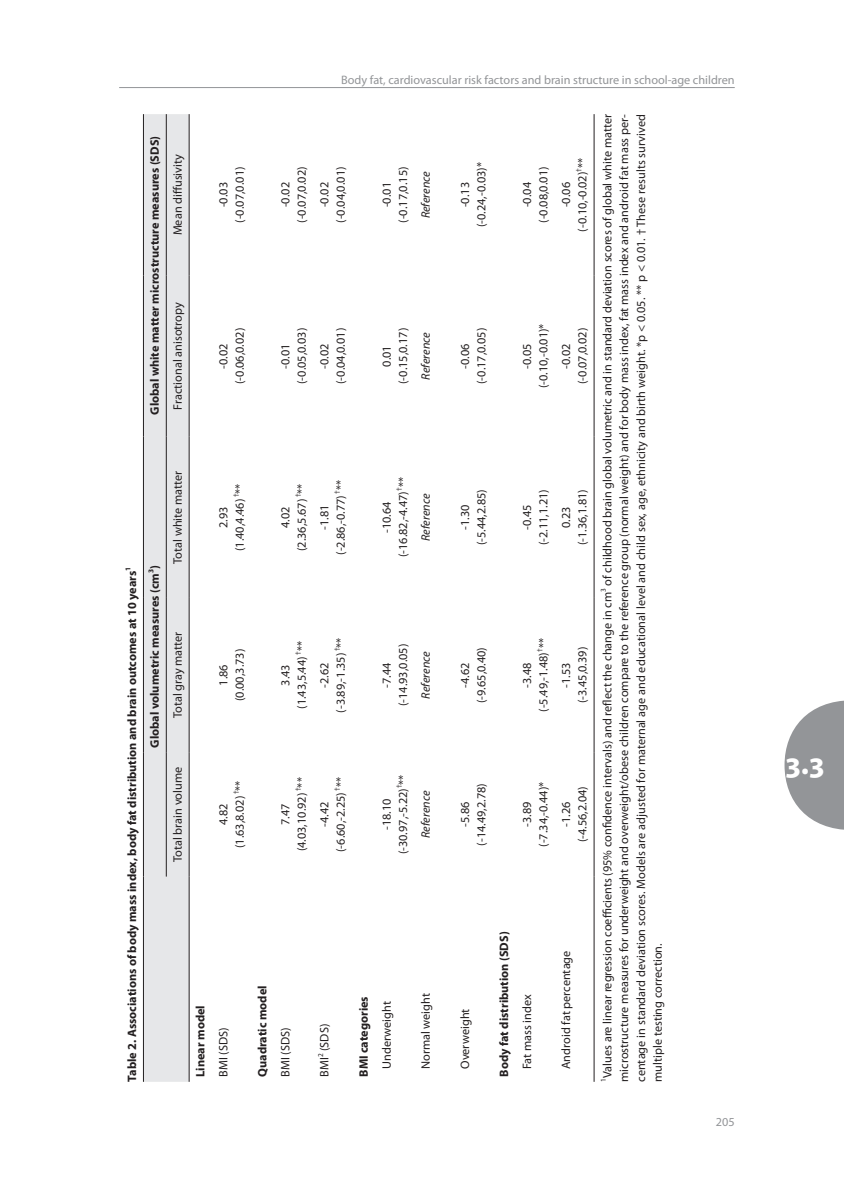
<style>
.page{position:relative;width:844px;height:1191px;background:#fff}
.page>*{position:absolute;margin:0;border:0;box-sizing:border-box;transform-origin:0 0}
.t1{font:700 31.5px "Myriad Pro";color:#fff}
.t2{font:12.25px/16.3px "Myriad Pro";color:#231f20;text-align:center}
.t3{font:700 12.25px/22.8px "Myriad Pro";color:#231f20;text-align:right}
.t4{font:12.25px "Myriad Pro";color:#939598}
.t5{font:italic 12.25px "Myriad Pro";color:#231f20}
</style>
<div class="page">
<hr style="left:119px;top:87px;width:615px;height:1px;background:#939598">
<svg style="left:784px;top:700px;width:59px;height:130px"></svg>
<div style="left:144px;top:114px;width:45px;height:967px;background:#e6e7e9"></div>
<hr style="left:189px;top:876px;width:1px;height:205px;background:#231f20">
<hr style="left:189px;top:752px;width:1px;height:124px;background:#231f20">
<hr style="left:189px;top:598px;width:1px;height:154px;background:#231f20">
<hr style="left:189px;top:436px;width:1px;height:162px;background:#231f20">
<hr style="left:189px;top:275px;width:1px;height:161px;background:#231f20">
<hr style="left:189px;top:114px;width:1px;height:161px;background:#231f20">
<hr style="left:143px;top:876px;width:1px;height:205px;background:#231f20">
<hr style="left:143px;top:752px;width:1px;height:124px;background:#231f20">
<hr style="left:143px;top:598px;width:1px;height:154px;background:#231f20">
<hr style="left:143px;top:436px;width:1px;height:162px;background:#231f20">
<hr style="left:143px;top:275px;width:1px;height:161px;background:#231f20">
<hr style="left:143px;top:114px;width:1px;height:161px;background:#231f20">
<hr style="left:166px;top:752px;width:1px;height:124px;background:#231f20">
<hr style="left:166px;top:598px;width:1px;height:154px;background:#231f20">
<hr style="left:166px;top:436px;width:1px;height:162px;background:#231f20">
<hr style="left:166px;top:275px;width:1px;height:161px;background:#231f20">
<hr style="left:166px;top:114px;width:1px;height:161px;background:#231f20">
<hr style="left:593px;top:876px;width:1px;height:205px;background:#231f20">
<hr style="left:593px;top:752px;width:1px;height:124px;background:#231f20">
<hr style="left:593px;top:598px;width:1px;height:154px;background:#231f20">
<hr style="left:593px;top:436px;width:1px;height:162px;background:#231f20">
<hr style="left:593px;top:275px;width:1px;height:161px;background:#231f20">
<hr style="left:593px;top:114px;width:1px;height:161px;background:#231f20">
<p class="t3" style="left:143px;top:415px;width:280px;rotate:-90deg">Global white matter microstructure measures (SDS)</p>
<p class="t2" style="left:169px;top:235px;width:83px;rotate:-90deg">Mean diffusivity</p>
<p class="t2" style="left:169px;top:410px;width:109px;rotate:-90deg">Fractional anisotropy</p>
<p class="t3" style="left:120px;top:1081px;width:518px;rotate:-90deg">Table 2. Associations of body mass index, body fat distribution and brain outcomes at 10 years<sup>1<br></sup>Global volumetric measures (cm<sup>3</sup>)</p>
<p class="t2" style="left:169px;top:564px;width:95px;rotate:-90deg">Total white matter</p>
<p class="t2" style="left:169px;top:718px;width:88px;rotate:-90deg">Total gray matter</p>
<p class="t2" style="left:169px;top:862px;width:96px;rotate:-90deg">Total brain volume</p>
<p class="t3" style="left:188px;top:1076px;width:73px;rotate:-90deg">Linear model</p>
<p class="t2" style="left:215px;top:223px;width:58px;rotate:-90deg">-0.03 (-0.07,0.01)</p>
<p class="t2" style="left:215px;top:384px;width:58px;rotate:-90deg">-0.02 (-0.06,0.02)</p>
<p class="t2" style="left:215px;top:551px;width:69px;rotate:-90deg">2.93 (1.40,4.46) <sup>†</sup>**</p>
<p class="t2" style="left:215px;top:701px;width:54px;rotate:-90deg">1.86 (0.00,3.73)</p>
<p class="t2" style="left:215px;top:848px;width:69px;rotate:-90deg">4.82 (1.63,8.02) <sup>†</sup>**</p>
<p class="t2" style="left:215px;top:1076px;width:51px;rotate:-90deg">BMI (SDS)</p>
<p class="t3" style="left:250px;top:1076px;width:93px;rotate:-90deg">Quadratic model</p>
<p class="t4" style="left:341px;top:72px;width:395px">Body fat, cardiovascular risk factors and brain structure in school-age children</p>
<p class="t2" style="left:277px;top:223px;width:58px;rotate:-90deg">-0.02 (-0.07,0.02)</p>
<p class="t2" style="left:316px;top:223px;width:58px;rotate:-90deg">-0.02 (-0.04,0.01)</p>
<p class="t2" style="left:378px;top:223px;width:58px;rotate:-90deg">-0.01 (-0.17,0.15)</p>
<p class="t5" style="left:418px;top:218px;width:49px;rotate:-90deg">Reference</p>
<p class="t2" style="left:277px;top:384px;width:58px;rotate:-90deg">-0.01 (-0.05,0.03)</p>
<p class="t2" style="left:316px;top:384px;width:58px;rotate:-90deg">-0.02 (-0.04,0.01)</p>
<p class="t2" style="left:378px;top:384px;width:58px;rotate:-90deg">0.01 (-0.15,0.17)</p>
<p class="t5" style="left:418px;top:380px;width:49px;rotate:-90deg">Reference</p>
<p class="t2" style="left:277px;top:551px;width:69px;rotate:-90deg">4.02 (2.36,5.67) <sup>†</sup>**</p>
<p class="t2" style="left:316px;top:555px;width:77px;rotate:-90deg">-1.81 (-2.86,-0.77) <sup>†</sup>**</p>
<p class="t2" style="left:277px;top:709px;width:69px;rotate:-90deg">3.43 (1.43,5.44) <sup>†</sup>**</p>
<p class="t2" style="left:316px;top:712px;width:77px;rotate:-90deg">-2.62 (-3.89,-1.35) <sup>†</sup>**</p>
<p class="t2" style="left:277px;top:851px;width:75px;rotate:-90deg">7.47 (4.03,10.92) <sup>†</sup>**</p>
<p class="t2" style="left:316px;top:852px;width:77px;rotate:-90deg">-4.42 (-6.60,-2.25) <sup>†</sup>**</p>
<p class="t2" style="left:378px;top:557px;width:81px;rotate:-90deg">-10.64 (-16.82,-4.47)<sup>†</sup>**</p>
<p class="t5" style="left:418px;top:541px;width:49px;rotate:-90deg">Reference</p>
<p class="t2" style="left:378px;top:706px;width:64px;rotate:-90deg">-7.44 (-14.93,0.05)</p>
<p class="t5" style="left:418px;top:699px;width:49px;rotate:-90deg">Reference</p>
<p class="t2" style="left:378px;top:854px;width:81px;rotate:-90deg">-18.10 (-30.97,-5.22)<sup>†</sup>**</p>
<p class="t5" style="left:418px;top:838px;width:49px;rotate:-90deg">Reference</p>
<p class="t2" style="left:277px;top:1076px;width:51px;rotate:-90deg">BMI (SDS)</p>
<p class="t2" style="left:316px;top:1076px;width:54px;rotate:-90deg">BMI<sup>2</sup> (SDS)</p>
<p class="t3" style="left:352px;top:1076px;width:82px;rotate:-90deg">BMI categories</p>
<p class="t2" style="left:378px;top:1069px;width:69px;rotate:-90deg">Underweight</p>
<p class="t2" style="left:417px;top:1069px;width:77px;rotate:-90deg">Normal weight</p>
<p class="t2" style="left:456px;top:227px;width:66px;rotate:-90deg">-0.13 (-0.24,-0.03)*</p>
<p class="t2" style="left:518px;top:223px;width:58px;rotate:-90deg">-0.04 (-0.08,0.01)</p>
<p class="t2" style="left:557px;top:231px;width:75px;rotate:-90deg">-0.06 (-0.10,-0.02)<sup>†</sup>**</p>
<p class="t2" style="left:456px;top:384px;width:58px;rotate:-90deg">-0.06 (-0.17,0.05)</p>
<p class="t2" style="left:518px;top:388px;width:66px;rotate:-90deg">-0.05 (-0.10,-0.01)*</p>
<p class="t2" style="left:557px;top:384px;width:58px;rotate:-90deg">-0.02 (-0.07,0.02)</p>
<p class="t2" style="left:456px;top:545px;width:58px;rotate:-90deg">-1.30 (-5.44,2.85)</p>
<p class="t2" style="left:518px;top:545px;width:58px;rotate:-90deg">-0.45 (-2.11,1.21)</p>
<p class="t2" style="left:557px;top:545px;width:58px;rotate:-90deg">0.23 (-1.36,1.81)</p>
<p class="t2" style="left:456px;top:703px;width:58px;rotate:-90deg">-4.62 (-9.65,0.40)</p>
<p class="t2" style="left:456px;top:845px;width:64px;rotate:-90deg">-5.86 (-14.49,2.78)</p>
<p class="t2" style="left:518px;top:712px;width:75px;rotate:-90deg">-3.48 (-5.49,-1.48)<sup>†</sup>**</p>
<p class="t2" style="left:557px;top:703px;width:58px;rotate:-90deg">-1.53 (-3.45,0.39)</p>
<p class="t2" style="left:518px;top:846px;width:66px;rotate:-90deg">-3.89 (-7.34,-0.44)*</p>
<p class="t2" style="left:557px;top:842px;width:58px;rotate:-90deg">-1.26 (-4.56,2.04)</p>
<p class="t2" style="left:456px;top:1069px;width:62px;rotate:-90deg">Overweight</p>
<p class="t3" style="left:492px;top:1076px;width:147px;rotate:-90deg">Body fat distribution (SDS)</p>
<p class="t2" style="left:518px;top:1069px;width:76px;rotate:-90deg">Fat mass index</p>
<p class="t2" style="left:557px;top:1069px;width:120px;rotate:-90deg">Android fat percentage</p>
<p class="t2" style="left:598px;top:1081px;width:969px;line-height:16.8px;text-align:justify;rotate:-90deg"><sup>1</sup>Values are linear regression coefficients (95% confidence intervals) and reflect the change in cm<sup>3</sup> of childhood brain global volumetric and in standard deviation scores of global white matter microstructure measures for underweight and overweight/obese children compare to the reference group (normal weight) and for body mass index, fat mass index and android fat mass per&shy;centage in standard deviation scores. Models are adjusted for maternal age and educational level and child sex, age, ethnicity and birth weight. *p &lt; 0.05. ** p &lt; 0.01. † These results survived multiple testing correction.</p>
<p class="t4" style="left:715px;top:1114px;width:20px">205</p>
<h1 class="t1" style="left:785px;top:742px;width:40px">3.3</h1>
</div>
